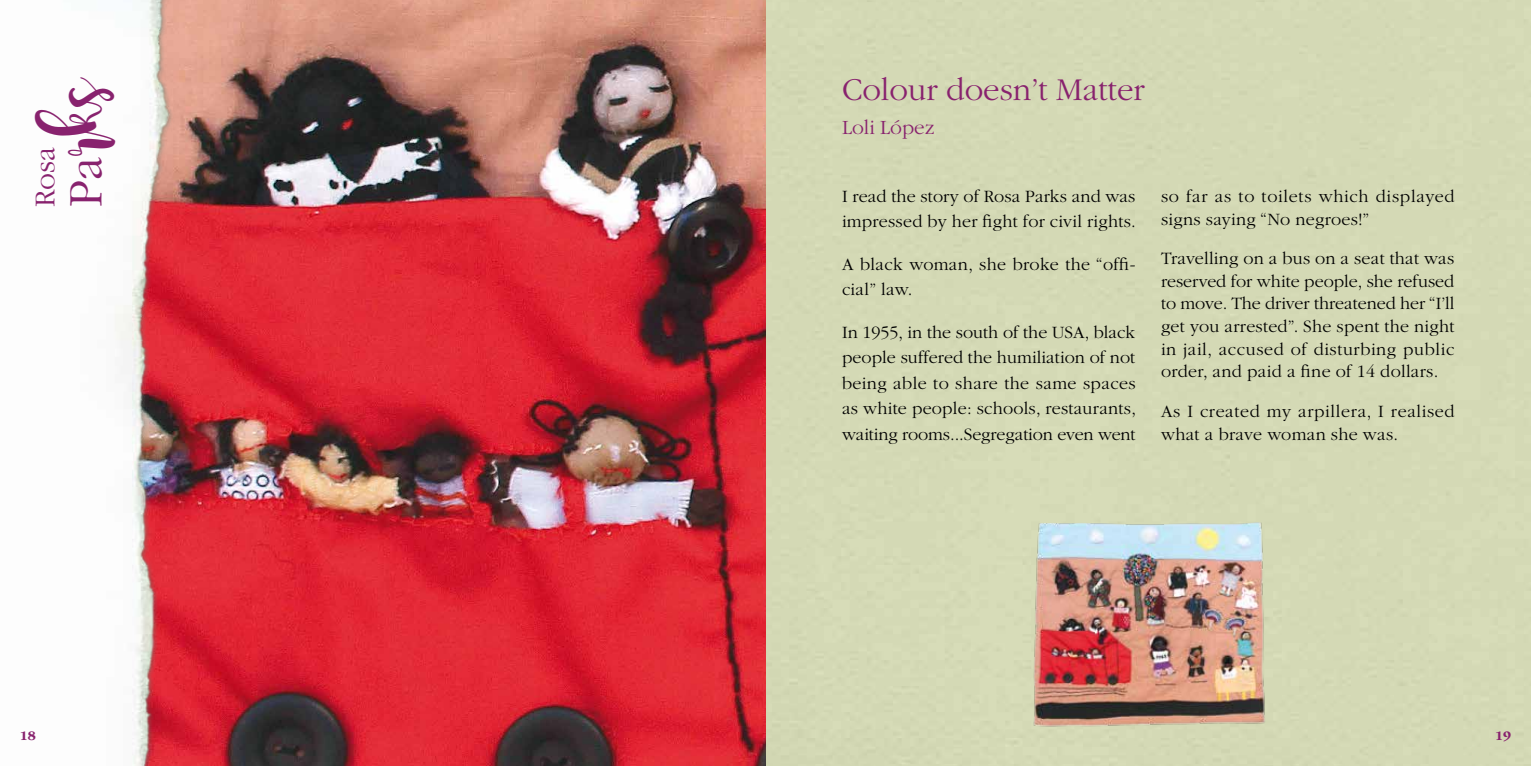
<style>
.page{position:relative;width:1531px;height:766px;background:#fff}
.page>*{position:absolute;margin:0;border:0;box-sizing:border-box;transform-origin:0 0}
.t1{font:49.95px "Magnolia Sky";color:#88226e}
.t2{font:300 33px "ITC Garamond Std";color:#88226e}
.t3{font:300 30px "ITC Garamond Std";color:#88226e}
.t4{font:300 21px "ITC Garamond Std";color:#88226e}
.t5{font:300 18px/25.3px "ITC Garamond Std";letter-spacing:.015em;color:#000}
.t6{font:300 18px/22.6px "ITC Garamond Std";letter-spacing:.04em;color:#000}
.t7{font:300 18px/22.6px "ITC Garamond Std";letter-spacing:.035em;color:#000}
.t8{font:700 13.5px "ITC Garamond Std";color:#88226e}
.s1{font-family:"ITC Garamond Std";font-weight:300}
</style>
<div class="page">
<div style="left:765px;top:0;width:766px;height:765px;background:#d4d9b5"></div>
<img style="left:247px;top:0;width:518px;height:765px">
<img style="left:115px;top:0;width:132px;height:765px">
<img style="left:1019px;top:509px;width:262px;height:220px">
<h1 class="t1" style="left:55px;top:207px;width:135px;rotate:-90deg"><span class="s1">Pa</span>rks</h1>
<h3 class="t3" style="left:29px;top:207px;width:62px;rotate:-90deg">Rosa</h3>
<h2 class="t2" style="left:842px;top:72px;width:304px">Colour doesn’t Matter</h2>
<p class="t4" style="left:842px;top:116px;width:94px">Loli López</p>
<p class="t5" style="left:842px;top:184px;width:295px">I read the story of Rosa Parks and was impressed by her fight for civil rights.</p>
<p class="t5" style="left:842px;top:252px;width:295px">A black woman, she broke the “offi&shy;cial” law.</p>
<p class="t5" style="left:842px;top:319px;width:295px;text-align:justify">In 1955, in the south of the USA, black people suffered the humiliation of not being able to share the same spaces as white people: schools, restaurants, waiting rooms...Segregation even went</p>
<p class="t6" style="left:1161px;top:185px;width:295px">so far as to toilets which displayed signs saying “No negroes!”</p>
<p class="t5" style="left:1161px;top:247px;width:295px;line-height:22.6px;text-align:justify">Travelling on a bus on a seat that was reserved for white people, she refused to move. The driver threatened her “I’ll get you arrested”. She spent the night in jail, accused of disturbing public order, and paid a fine of 14 dollars.</p>
<p class="t7" style="left:1161px;top:400px;width:295px">As I created my arpillera, I realised what a brave woman she was.</p>
<p class="t8" style="left:20px;top:727px;width:17px">18</p>
<p class="t8" style="left:1495px;top:727px;width:17px">19</p>
</div>
